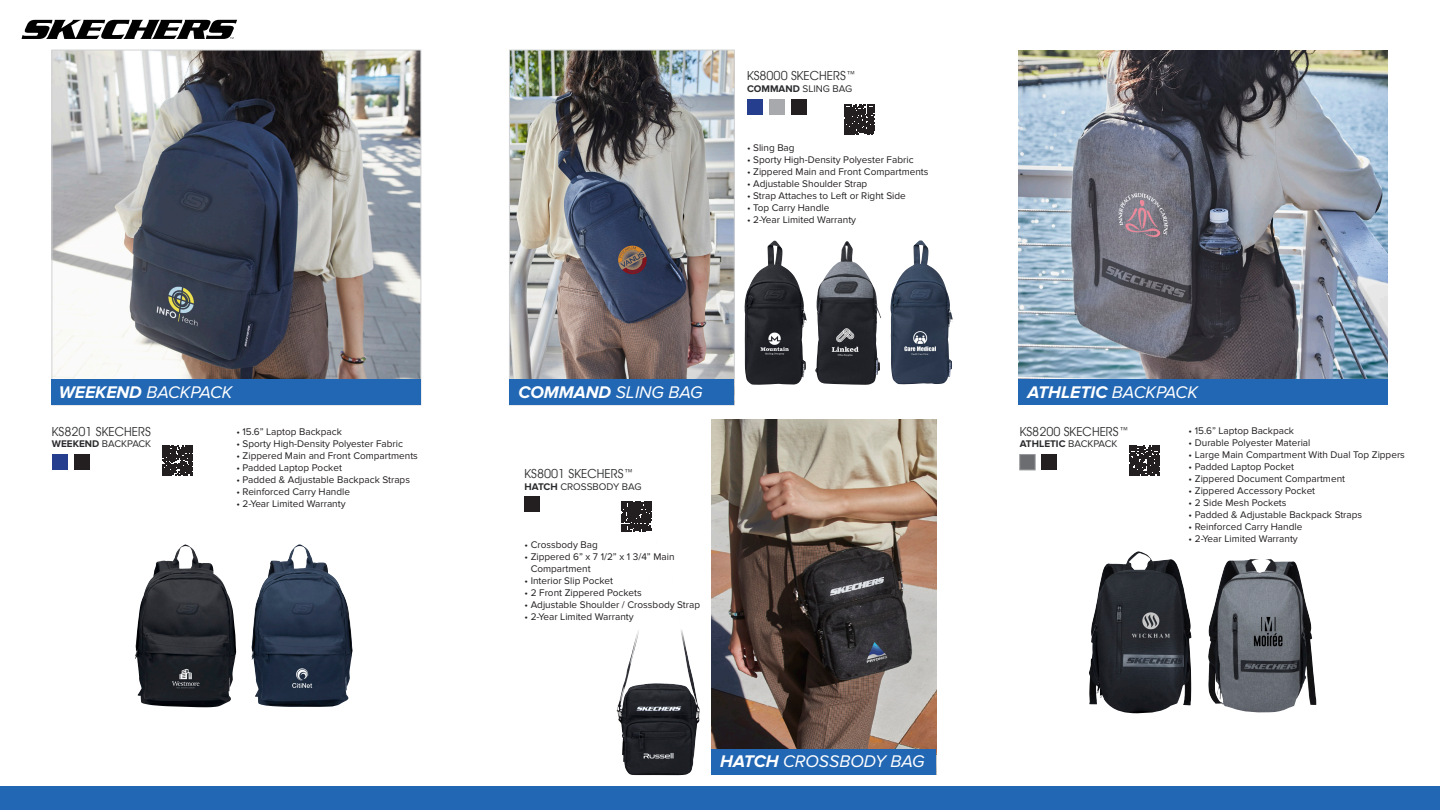
<style>
.page{position:relative;width:1440px;height:810px;background:#fff}
.page>*{position:absolute;margin:0;border:0;box-sizing:border-box;transform-origin:0 0}
.SKU{font:italic 17.5px "Proxima Nova";color:#fff}
.SKU-2{font:italic 700 17.5px "Proxima Nova";color:#fff}
.t1{font:12.5px "Avant Guard Regular SWFTE";color:#2a2b2d}
.t2{font:10px/12px "Proxima Nova";color:#231f20}
.SKU-3{font:10px "Proxima Nova";color:#2a2b2d}
.SKU-4{font:700 10px "Proxima Nova";color:#2a2b2d}
.s1{font-weight:700}
.s2{font-weight:400}
</style>
<div class="page">
<svg style="left:163px;top:445px;width:29px;height:30px"></svg>
<svg style="left:622px;top:501px;width:30px;height:30px"></svg>
<div style="left:52px;top:455px;width:15px;height:15px;background:#253f8e"></div>
<div style="left:74px;top:455px;width:15px;height:15px;background:#231f20"></div>
<div style="left:525px;top:497px;width:15px;height:15px;background:#231f20"></div>
<img style="left:54px;top:52px;width:365px;height:327px">
<img style="left:1019px;top:50px;width:369px;height:329px">
<svg style="left:22px;top:20px;width:215px;height:19px"></svg>
<img style="left:135px;top:546px;width:102px;height:161px">
<img style="left:1089px;top:551px;width:103px;height:162px">
<img style="left:616px;top:629px;width:83px;height:146px">
<img style="left:251px;top:544px;width:102px;height:163px">
<img style="left:1208px;top:559px;width:108px;height:154px">
<img style="left:511px;top:52px;width:222px;height:327px">
<div style="left:509px;top:50px;width:226px;height:355px;border:1px solid #d1d2d4"></div>
<img style="left:711px;top:419px;width:225px;height:330px">
<svg style="left:844px;top:105px;width:30px;height:30px"></svg>
<div style="left:747px;top:100px;width:15px;height:15px;background:#253f8e"></div>
<div style="left:769px;top:100px;width:15px;height:15px;background:#a8a9ad"></div>
<div style="left:791px;top:100px;width:16px;height:15px;background:#231f20"></div>
<img style="left:815px;top:241px;width:66px;height:144px">
<img style="left:744px;top:240px;width:63px;height:145px">
<img style="left:890px;top:240px;width:63px;height:145px">
<div style="left:0;top:786px;width:1440px;height:24px;background:#2267b3"></div>
<div style="left:1019px;top:379px;width:369px;height:26px;background:#2267b3"></div>
<div style="left:52px;top:379px;width:369px;height:26px;background:#2267b3"></div>
<div style="left:509px;top:379px;width:225px;height:26px;background:#2267b3"></div>
<div style="left:711px;top:749px;width:225px;height:25px;background:#2267b3"></div>
<svg style="left:1129px;top:446px;width:30px;height:30px"></svg>
<div style="left:1019px;top:454px;width:16px;height:16px;background:#6c6d70;border:1px solid #939598"></div>
<div style="left:1042px;top:455px;width:15px;height:15px;background:#231f20"></div>
<p class="t1" style="left:747px;top:68px;width:111px">KS8000 SKECHERS™</p>
<p class="SKU-3" style="left:747px;top:83px;width:107px"><span class="s1">COMMAND</span> SLING BAG</p>
<p class="t2" style="left:747px;top:142px;width:49px">• Sling Bag</p>
<p class="t2" style="left:747px;top:154px;width:168px">• Sporty High-Density Polyester Fabric</p>
<p class="t2" style="left:747px;top:166px;width:183px">• Zippered Main and Front Compartments</p>
<p class="t2" style="left:747px;top:178px;width:122px">• Adjustable Shoulder Strap</p>
<p class="t2" style="left:747px;top:190px;width:160px">• Strap Attaches to Left or Right Side</p>
<p class="t2" style="left:747px;top:202px;width:84px">• Top Carry Handle</p>
<p class="t2" style="left:747px;top:214px;width:111px">• 2-Year Limited Warranty</p>
<p class="SKU" style="left:59px;top:383px;width:175px"><span class="s1">WEEKEND</span> BACKPACK</p>
<p class="SKU" style="left:518px;top:383px;width:186px"><span class="s1">COMMAND</span> SLING BAG</p>
<p class="SKU-2" style="left:1027px;top:383px;width:172px">ATHLETIC <span class="s2">BACKPACK</span></p>
<p class="t1" style="left:52px;top:424px;width:100px">KS8201 SKECHERS</p>
<p class="SKU-3" style="left:52px;top:438px;width:101px"><span class="s1">WEEKEND</span> BACKPACK</p>
<p class="t2" style="left:236px;top:426px;width:107px">• 15.6” Laptop Backpack</p>
<p class="t2" style="left:236px;top:438px;width:168px">• Sporty High-Density Polyester Fabric</p>
<p class="t2" style="left:236px;top:450px;width:183px">• Zippered Main and Front Compartments</p>
<p class="t2" style="left:236px;top:462px;width:107px">• Padded Laptop Pocket</p>
<p class="t2" style="left:236px;top:474px;width:175px">• Padded &amp; Adjustable Backpack Straps</p>
<p class="t2" style="left:236px;top:486px;width:115px">• Reinforced Carry Handle</p>
<p class="t2" style="left:236px;top:498px;width:111px">• 2-Year Limited Warranty</p>
<p class="t1" style="left:525px;top:466px;width:111px">KS8001 SKECHERS™</p>
<p class="SKU-3" style="left:525px;top:480px;width:119px"><span class="s1">HATCH</span> CROSSBODY BAG</p>
<p class="t2" style="left:525px;top:539px;width:75px">• Crossbody Bag</p>
<p class="t2" style="left:531px;top:551px;width:145px;text-indent:-6px">• Zippered 6” x 7 1/2” x 1 3/4” Main<br>Compartment</p>
<p class="t2" style="left:525px;top:575px;width:90px">• Interior Slip Pocket</p>
<p class="t2" style="left:525px;top:587px;width:119px">• 2 Front Zippered Pockets</p>
<p class="t2" style="left:525px;top:599px;width:177px">• Adjustable Shoulder / Crossbody Strap</p>
<p class="t2" style="left:525px;top:611px;width:111px">• 2-Year Limited Warranty</p>
<p class="SKU" style="left:720px;top:751px;width:206px"><span class="s1">HATCH</span> CROSSBODY BAG</p>
<p class="t1" style="left:1020px;top:424px;width:111px">KS8200 SKECHERS™</p>
<p class="SKU-4" style="left:1020px;top:438px;width:99px">ATHLETIC <span class="s2">BACKPACK</span></p>
<p class="t2" style="left:1189px;top:424px;width:107px">• 15.6” Laptop Backpack</p>
<p class="t2" style="left:1189px;top:436px;width:123px">• Durable Polyester Material</p>
<p class="t2" style="left:1189px;top:448px;width:218px">• Large Main Compartment With Dual Top Zippers</p>
<p class="t2" style="left:1189px;top:460px;width:107px">• Padded Laptop Pocket</p>
<p class="t2" style="left:1189px;top:472px;width:158px">• Zippered Document Compartment</p>
<p class="t2" style="left:1189px;top:484px;width:128px">• Zippered Accessory Pocket</p>
<p class="t2" style="left:1189px;top:496px;width:99px">• 2 Side Mesh Pockets</p>
<p class="t2" style="left:1189px;top:508px;width:175px">• Padded &amp; Adjustable Backpack Straps</p>
<p class="t2" style="left:1189px;top:520px;width:115px">• Reinforced Carry Handle</p>
<p class="t2" style="left:1189px;top:532px;width:111px">• 2-Year Limited Warranty</p>
</div>
